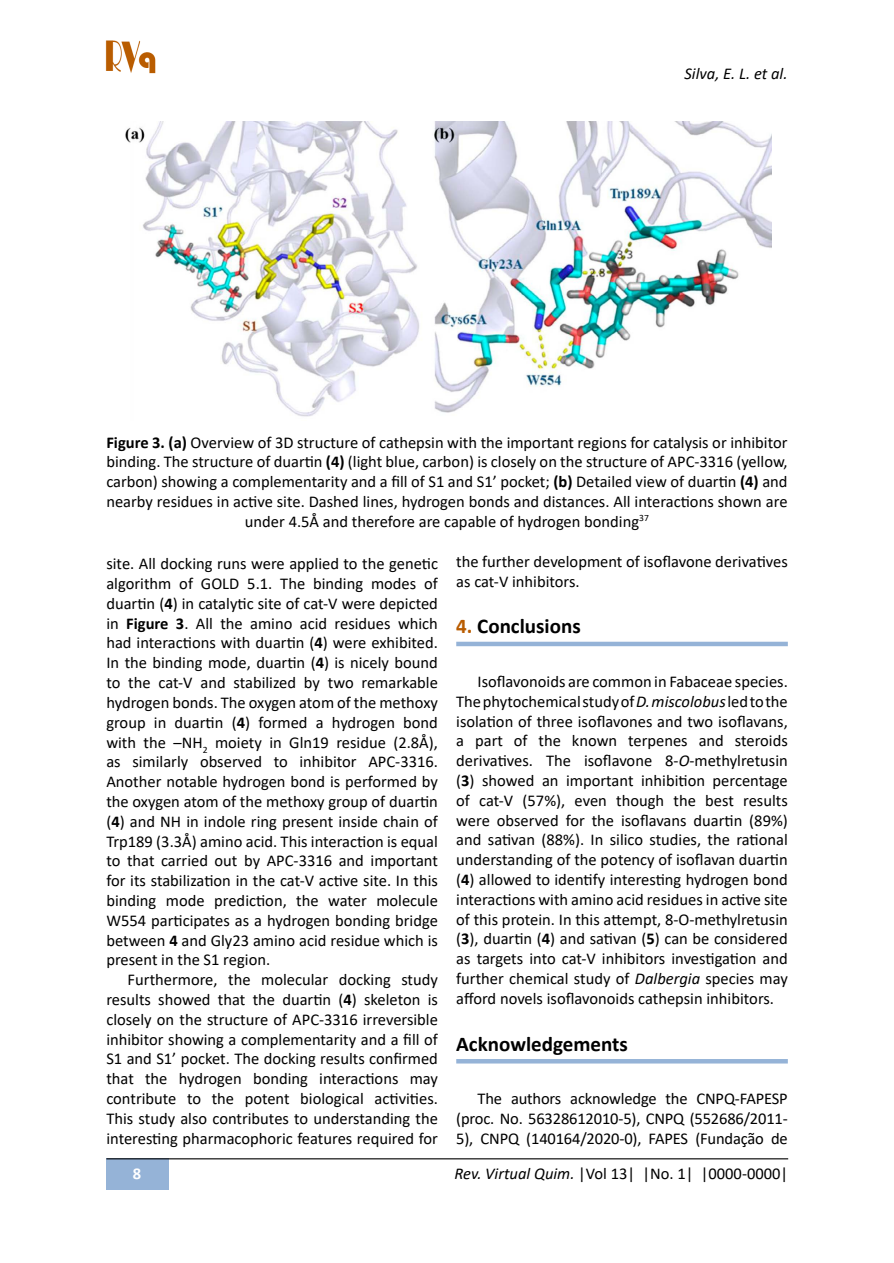
<style>
.page{position:relative;width:894px;height:1263px;background:#fff}
.page>*{position:absolute;margin:0;border:0;box-sizing:border-box;transform-origin:0 0}
.t1{font:700 21px "Calibri";color:#000}
.t2{font:16.5px/19.8px "Calibri";color:#000;text-align:justify}
.t3{font:italic 16.5px "Calibri";color:#000}
.t4{font:700 16.5px "Calibri";color:#fff}
.s1{font-weight:700}
.s2{color:#b95c00}
.s3{font-style:italic}
</style>
<div class="page">
<div style="left:107px;top:1158px;width:62px;height:32px;background:#95b3d7"></div>
<hr style="left:106px;top:1158px;width:681px;height:1px;background:#000">
<img style="left:105px;top:40px;width:51px;height:34px">
<div style="left:456px;top:641px;width:331px;height:5px;background:#95b3d7"></div>
<hr style="left:456px;top:1059px;width:331px;height:4px;background:#95b3d7">
<img style="left:125px;top:122px;width:646px;height:295px">
<p class="t3" style="left:684px;top:62px;width:104px">Silva, E. L. et al.</p>
<p class="t2" style="left:106px;top:432px;width:682px;text-align:center"><span class="s1">Figure 3. (a)</span> Overview of 3D structure of cathepsin with the important regions for catalysis or inhibitor binding. The structure of duartin <span class="s1">(4)</span> (light blue, carbon) is closely on the structure of APC-3316 (yellow, carbon) showing a complementarity and a fill of S1 and S1’ pocket; <span class="s1">(b)</span> Detailed view of duartin <span class="s1">(4)</span> and nearby residues in active site. Dashed lines, hydrogen bonds and distances. All interactions shown are under 4.5Å and therefore are capable of hydrogen bonding<sup>37</sup></p>
<p class="t2" style="left:106px;top:553px;width:333px">site. All docking runs were applied to the genetic algorithm of GOLD 5.1. The binding modes of duartin (<span class="s1">4</span>) in catalytic site of cat-V were depicted in <span class="s1">Figure 3</span>. All the amino acid residues which had interactions with duartin (<span class="s1">4</span>) were exhibited.<br>In the binding mode, duartin (<span class="s1">4</span>) is nicely bound to the cat-V and stabilized by two remarkable hydrogen bonds. The oxygen atom of the methoxy group in duartin (<span class="s1">4</span>) formed a hydrogen bond with the –NH<sub>2</sub> moiety in Gln19 residue (2.8Å), as similarly observed to inhibitor APC-3316.<br>Another notable hydrogen bond is performed by the oxygen atom of the methoxy group of duartin (<span class="s1">4</span>) and NH in indole ring present inside chain of Trp189 (3.3Å) amino acid. This interaction is equal to that carried out by APC-3316 and important for its stabilization in the cat-V active site. In this binding mode prediction, the water molecule W554 participates as a hydrogen bonding bridge between <span class="s1">4</span> and Gly23 amino acid residue which is present in the S1 region.</p>
<p class="t2" style="left:106px;top:969px;width:333px;text-indent:21px">Furthermore, the molecular docking study results showed that the duartin (<span class="s1">4</span>) skeleton is closely on the structure of APC-3316 irreversible inhibitor showing a complementarity and a fill of S1 and S1’ pocket. The docking results confirmed that the hydrogen bonding interactions may contribute to the potent biological activities.<br>This study also contributes to understanding the interesting pharmacophoric features required for</p>
<p class="t2" style="left:456px;top:551px;width:333px">the further development of isoflavone derivatives as cat-V inhibitors.</p>
<p class="t1" style="left:456px;top:611px;width:126px"><span class="s2">4.</span> Conclusions</p>
<p class="t2" style="left:456px;top:671px;width:333px;text-indent:21px">Isoflavonoids are common in Fabaceae species.<br>The phytochemical study of <span class="s3">D. miscolobus</span> led to the isolation of three isoflavones and two isoflavans, a part of the known terpenes and steroids derivatives. The isoflavone 8-<span class="s3">O</span>-methylretusin (<span class="s1">3</span>) showed an important inhibition percentage of cat-V (57%), even though the best results were observed for the isoflavans duartin (89%) and sativan (88%). In silico studies, the rational understanding of the potency of isoflavan duartin (<span class="s1">4</span>) allowed to identify interesting hydrogen bond interactions with amino acid residues in active site of this protein. In this attempt, 8-O-methylretusin (<span class="s1">3</span>), duartin (<span class="s1">4</span>) and sativan (<span class="s1">5</span>) can be considered as targets into cat-V inhibitors investigation and further chemical study of <span class="s3">Dalbergia</span> species may afford novels isoflavonoids cathepsin inhibitors.</p>
<p class="t1" style="left:456px;top:1028px;width:173px">Acknowledgements</p>
<p class="t2" style="left:456px;top:1088px;width:333px;text-indent:21px">The authors acknowledge the CNPQ-FAPESP (proc. No. 56328612010-5), CNPQ (552686/2011- 5), CNPQ (140164/2020-0), FAPES (Fundação de</p>
<p class="t4" style="left:133px;top:1162px;width:10px">8</p>
<p class="t2" style="left:454px;top:1163px;width:335px"><span class="s3">Rev. Virtual Quim.</span> |Vol 13| |No. 1| |0000-0000|</p>
</div>
